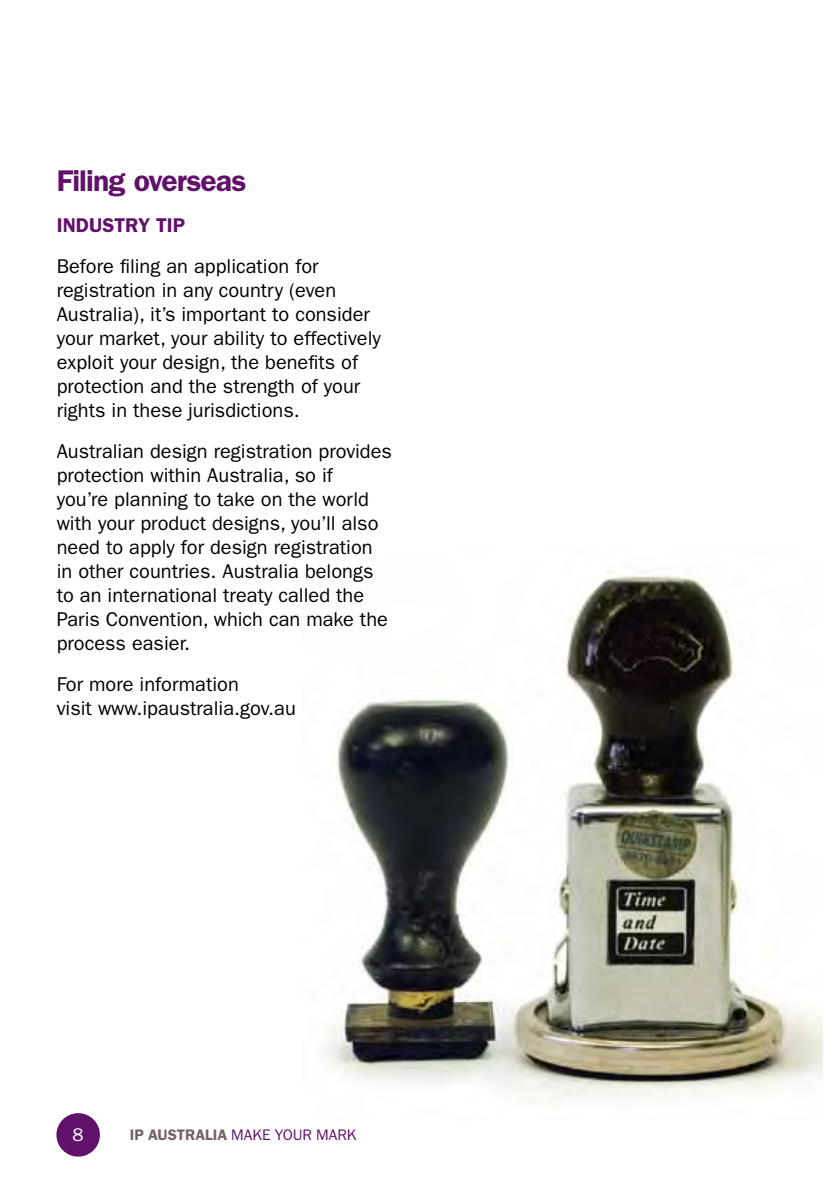
<style>
.page{position:relative;width:840px;height:1191px;background:#fff}
.page>*{position:absolute;margin:0;border:0;box-sizing:border-box;transform-origin:0 0}
.t1{font:600 30px "ITC Franklin Gothic Std";letter-spacing:-.03em;color:#61116a}
.t2{font:20px/24px "ITC Franklin Gothic Std";color:#000}
.t3{font:18.4px "ITC Franklin Gothic Std";color:#fff}
.t4{font:15.4px "ITC Franklin Gothic Std";color:#61116a}
.s1{font-weight:600;color:#61116a}
.s2{font-weight:600;color:#76616a}
</style>
<div class="page">
<div style="left:56px;top:1113px;width:44px;height:43px;background:#61116a;border-radius:50%"></div>
<img style="left:324px;top:570px;width:498px;height:532px">
<p class="t1" style="left:57px;top:163px;width:191px">Filing overseas</p>
<p class="t2" style="left:57px;top:205px;width:263px;line-height:41px"><span class="s1">INDUSTRY TIP<br></span>Before filing an application for</p>
<p class="t2" style="left:57px;top:278px;width:325px">registration in any country (even Australia), it’s important to consider your market, your ability to effectively exploit your design, the benefits of protection and the strength of your rights in these jurisdictions.</p>
<p class="t2" style="left:57px;top:439px;width:336px">Australian design registration provides protection within Australia, so if<br>you’re planning to take on the world with your product designs, you’ll also need to apply for design registration in other countries. Australia belongs to an international treaty called the Paris Convention, which can make the process easier.</p>
<p class="t2" style="left:57px;top:672px;width:240px">For more information<br>visit www.ipaustralia.gov.au</p>
<p class="t3" style="left:73px;top:1124px;width:13px">8</p>
<p class="t4" style="left:130px;top:1126px;width:228px"><span class="s2">IP AUSTRALIA</span> Make your mark</p>
</div>
